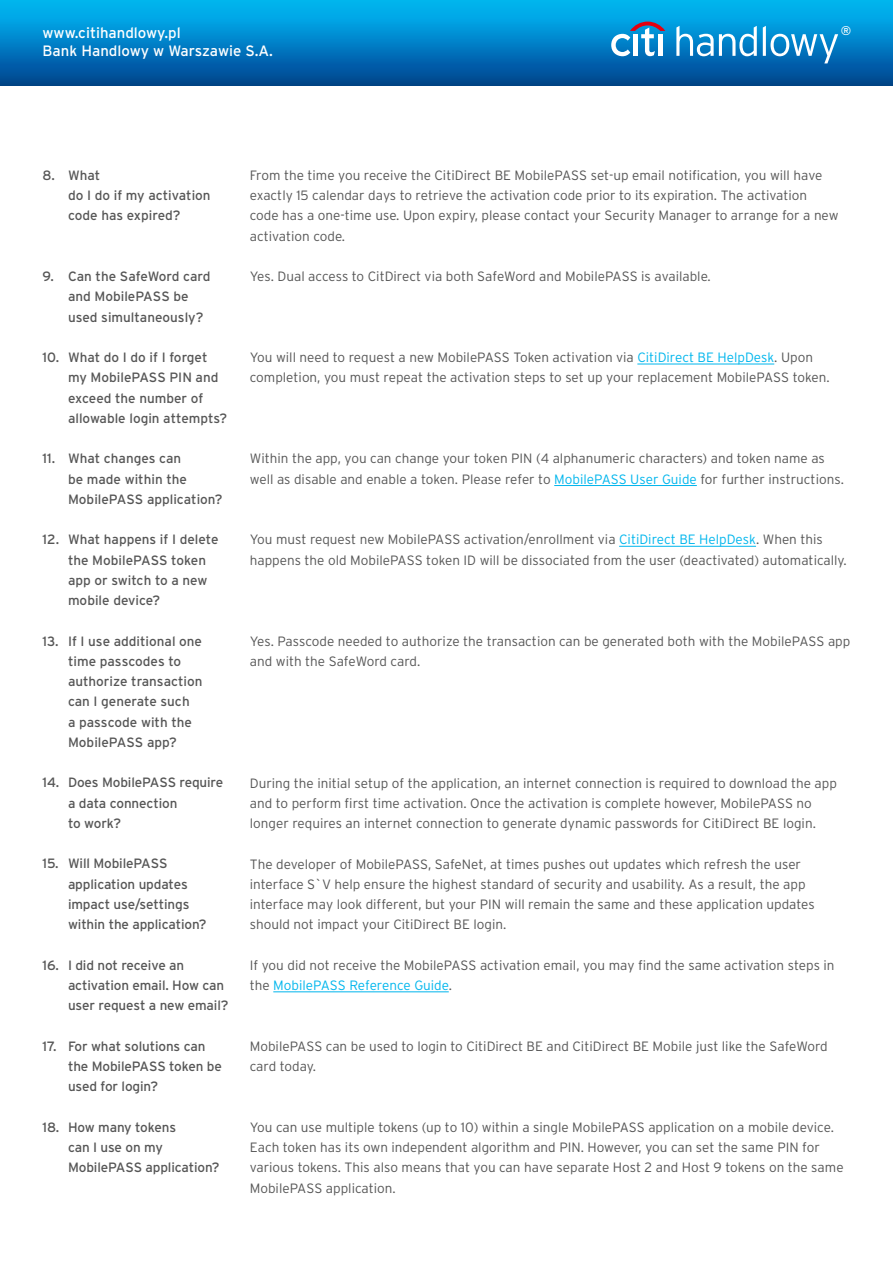
<style>
.page{position:relative;width:893px;height:1263px;background:#fff}
.page>*{position:absolute;margin:0;border:0;box-sizing:border-box;transform-origin:0 0}
.t1{font:15px/18px "Interstate Pl";color:#fff}
.t2{font:300 13.5px/20.2px "Interstate Pl";color:#565656}
.t3{font:13.5px/20.2px "Interstate Pl";letter-spacing:-.01em;color:#565656}
.t4{font:12.6px "Interstate Pl";color:#fff}
.s1{color:#00b6ed}
</style>
<div class="page">
<div style="left:0;top:0;width:893px;height:85px;background:linear-gradient(to bottom,#00befa,#004390)"></div>
<svg style="left:676px;top:26px;width:81px;height:30px"></svg>
<svg style="left:763px;top:26px;width:75px;height:37px"></svg>
<svg style="left:611px;top:22px;width:54px;height:34px"></svg>
<div style="left:658px;top:34px;width:5px;height:22px;background:#fff"></div>
<hr style="left:637px;top:364px;width:137px;height:1px;background:#00b6ed">
<hr style="left:554px;top:485px;width:143px;height:1px;background:#00b6ed">
<hr style="left:619px;top:546px;width:137px;height:1px;background:#00b6ed">
<hr style="left:273px;top:991px;width:176px;height:1px;background:#00b6ed">
<p class="t1" style="left:43px;top:24px;width:232px">www.citihandlowy.pl<br>Bank Handlowy w Warszawie S.A.</p>
<p class="t4" style="left:841px;top:24px;width:12px">®</p>
<p class="t3" style="left:68px;top:165px;width:144px;text-indent:-26px">8. What<br>do I do if my activation code has expired?</p>
<p class="t3" style="left:68px;top:266px;width:144px;text-indent:-26px">9. Can the SafeWord card and MobilePASS be used simultaneously?</p>
<p class="t3" style="left:68px;top:347px;width:161px;text-indent:-26px">10. What do I do if I forget my MobilePASS PIN and exceed the number of allowable login attempts?</p>
<p class="t3" style="left:68px;top:448px;width:156px;text-indent:-26px">11. What changes can<br>be made within the<br>MobilePASS application?</p>
<p class="t3" style="left:68px;top:529px;width:152px;text-indent:-26px">12. What happens if I delete the MobilePASS token app or switch to a new mobile device?</p>
<p class="t3" style="left:68px;top:631px;width:136px;text-indent:-26px">13. If I use additional one time passcodes to authorize transaction can I generate such<br>a passcode with the<br>MobilePASS app?</p>
<p class="t3" style="left:68px;top:772px;width:157px;text-indent:-26px">14. Does MobilePASS require a data connection<br>to work?</p>
<p class="t3" style="left:68px;top:853px;width:140px;text-indent:-26px">15. Will MobilePASS application updates impact use/settings within the application?</p>
<p class="t3" style="left:68px;top:955px;width:162px;text-indent:-26px">16. I did not receive an activation email. How can user request a new email?</p>
<p class="t3" style="left:68px;top:1036px;width:155px;text-indent:-26px">17. For what solutions can the MobilePASS token be used for login?</p>
<p class="t3" style="left:68px;top:1117px;width:153px;text-indent:-26px">18. How many tokens<br>can I use on my<br>MobilePASS application?</p>
<p class="t2" style="left:250px;top:165px;width:590px">From the time you receive the CitiDirect BE MobilePASS set-up email notification, you will have exactly 15 calendar days to retrieve the activation code prior to its expiration. The activation code has a one-time use. Upon expiry, please contact your Security Manager to arrange for a new activation code.</p>
<p class="t2" style="left:250px;top:266px;width:462px">Yes. Dual access to CitDirect via both SafeWord and MobilePASS is available.</p>
<p class="t2" style="left:250px;top:347px;width:581px">You will need to request a new MobilePASS Token activation via <span class="s1">CitiDirect BE HelpDesk</span>. Upon completion, you must repeat the activation steps to set up your replacement MobilePASS token.</p>
<p class="t2" style="left:250px;top:448px;width:596px">Within the app, you can change your token PIN (4 alphanumeric characters) and token name as well as disable and enable a token. Please refer to <span class="s1">MobilePASS User Guide</span> for further instructions.</p>
<p class="t2" style="left:250px;top:529px;width:598px">You must request new MobilePASS activation/enrollment via <span class="s1">CitiDirect BE HelpDesk</span>. When this happens the old MobilePASS token ID will be dissociated from the user (deactivated) automatically.</p>
<p class="t2" style="left:250px;top:631px;width:602px">Yes. Passcode needed to authorize the transaction can be generated both with the MobilePASS app and with the SafeWord card.</p>
<p class="t2" style="left:250px;top:772px;width:589px">During the initial setup of the application, an internet connection is required to download the app and to perform first time activation. Once the activation is complete however, MobilePASS no longer requires an internet connection to generate dynamic passwords for CitiDirect BE login.</p>
<p class="t2" style="left:250px;top:853px;width:567px">The developer of MobilePASS, SafeNet, at times pushes out updates which refresh the user interface S`V help ensure the highest standard of security and usability. As a result, the app interface may look different, but your PIN will remain the same and these application updates should not impact your CitiDirect BE login.</p>
<p class="t2" style="left:250px;top:955px;width:586px">If you did not receive the MobilePASS activation email, you may find the same activation steps in the <span class="s1">MobilePASS Reference Guide</span>.</p>
<p class="t2" style="left:250px;top:1036px;width:579px">MobilePASS can be used to login to CitiDirect BE and CitiDirect BE Mobile just like the SafeWord card today.</p>
<p class="t2" style="left:250px;top:1117px;width:595px">You can use multiple tokens (up to 10) within a single MobilePASS application on a mobile device.<br>Each token has its own independent algorithm and PIN. However, you can set the same PIN for various tokens. This also means that you can have separate Host 2 and Host 9 tokens on the same MobilePASS application.</p>
</div>
